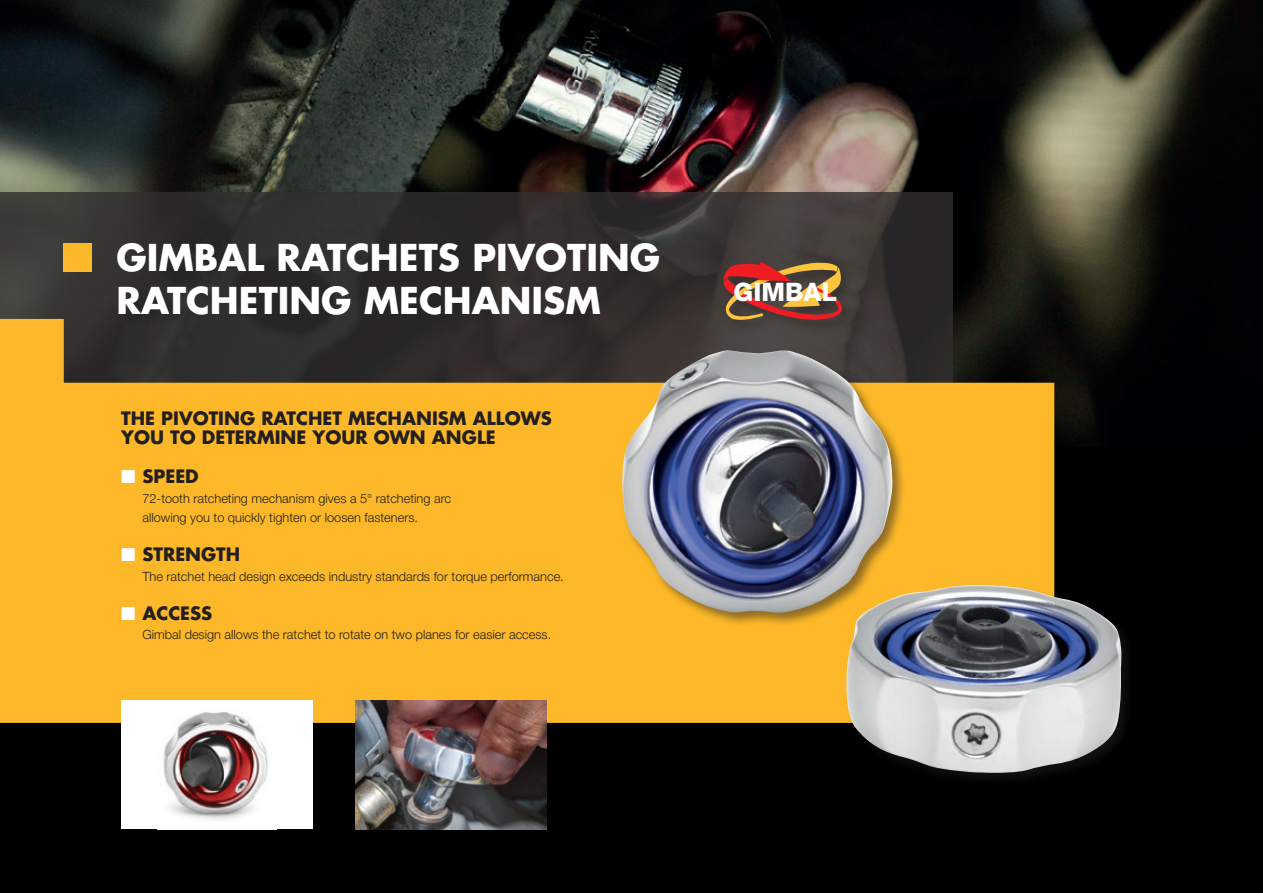
<style>
.page{position:relative;width:1263px;height:893px;background:#fff}
.page>*{position:absolute;margin:0;border:0;box-sizing:border-box;transform-origin:0 0}
.t1{font:700 36px/43.2px "Futura LT";color:#fff}
.t2{font:800 25.5px "Helvetica Neue";color:#fff}
.t3{font:700 18px/19.5px "Futura LT";color:#231f20}
.t4{font:300 12.75px/19.5px "Helvetica Neue";color:#231f20}
.s1{color:#fff}
</style>
<div class="page">
<img style="left:0;top:0;width:1263px;height:447px">
<div style="left:0;top:447px;width:1263px;height:446px;background:#000"></div>
<svg style="left:0;top:192px;width:952px;height:127px;fill:#322f2e"></svg>
<svg style="left:0;top:319px;width:1054px;height:404px;fill:#fcb828"></svg>
<div style="left:64px;top:243px;width:28px;height:28px;background:#fcb828"></div>
<div style="left:844px;top:583px;width:291px;height:204px;background:#231f20;opacity:.5"></div>
<img style="left:845px;top:585px;width:277px;height:188px">
<div style="left:620px;top:348px;width:286px;height:279px;background:#231f20;opacity:.5"></div>
<img style="left:621px;top:350px;width:272px;height:264px">
<div style="left:121px;top:701px;width:192px;height:128px;background:#fff"></div>
<img style="left:163px;top:712px;width:105px;height:108px">
<img style="left:355px;top:701px;width:191px;height:128px">
<div style="left:721px;top:260px;width:135px;height:74px;background:#453f3c"></div>
<svg style="left:723px;top:261px;width:119px;height:59px"></svg>
<p class="t1" style="left:117px;top:236px;width:545px">GIMBAL RATCHETS PIVOTING<br>RATCHETING MECHANISM</p>
<p class="t3" style="left:121px;top:408px;width:432px">THE PIVOTING RATCHET MECHANISM ALLOWS<br>YOU TO DETERMINE YOUR OWN ANGLE</p>
<p class="t3" style="left:121px;top:466px;width:79px"><span class="s1">■</span> SPEED</p>
<p class="t4" style="left:142px;top:488px;width:310px">72-tooth ratcheting mechanism gives a 5° ratcheting arc allowing you to quickly tighten or loosen fasteners.</p>
<p class="t3" style="left:121px;top:544px;width:121px"><span class="s1">■</span> STRENGTH</p>
<p class="t4" style="left:142px;top:566px;width:423px">The ratchet head design exceeds industry standards for torque performance.</p>
<p class="t3" style="left:121px;top:603px;width:93px"><span class="s1">■</span> ACCESS</p>
<p class="t4" style="left:142px;top:624px;width:410px">Gimbal design allows the ratchet to rotate on two planes for easier access.</p>
<p class="t2" style="left:734px;top:277px;width:105px">GIMBAL</p>
</div>
